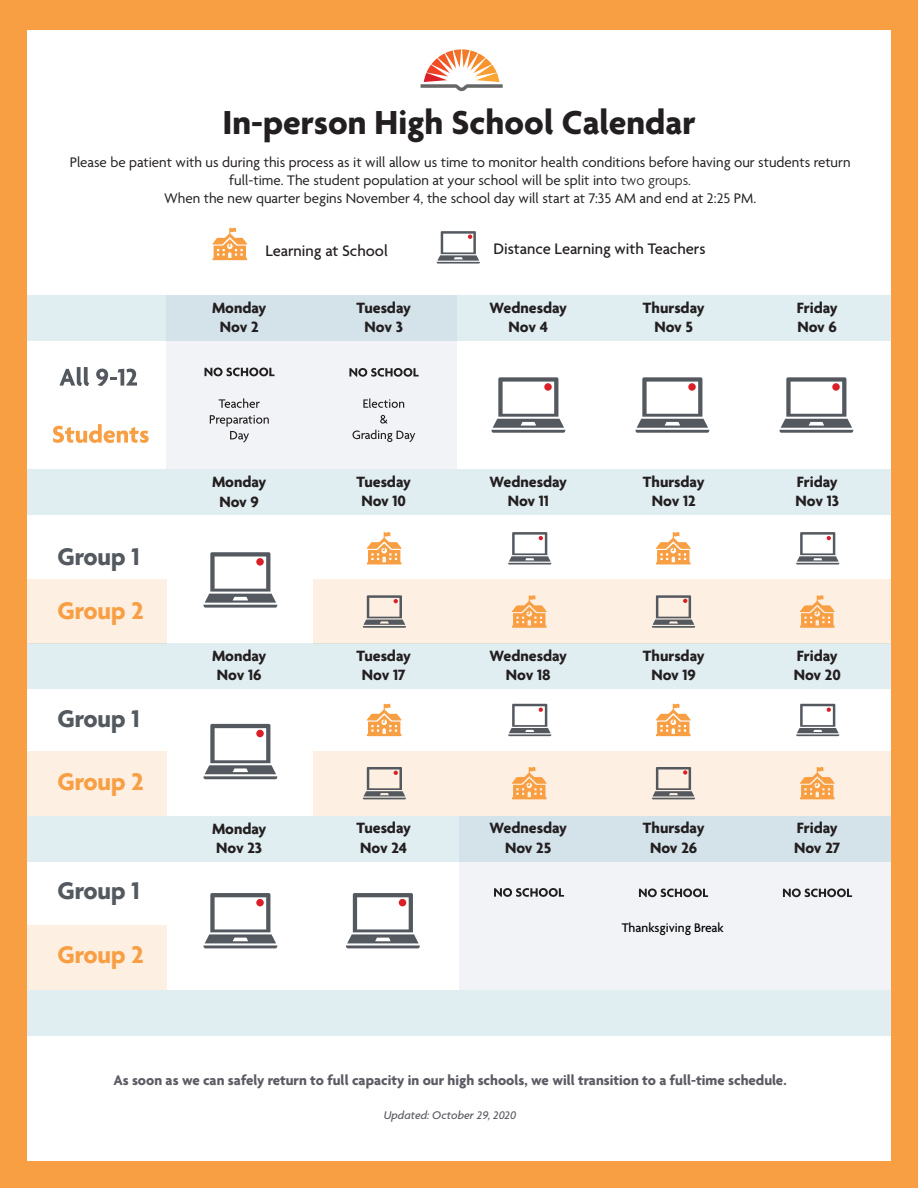
<style>
.page{position:relative;width:918px;height:1188px;background:#f89f44}
.page>*{position:absolute;margin:0;border:0;box-sizing:border-box;transform-origin:0 0}
.t1{font:700 36px "Agenda";color:#231f20}
.t2{font:700 25.95px "Agenda";color:#545960}
.t3{font:700 25.95px "Agenda";color:#f89f44}
.t4{font:500 16.5px "Agenda";color:#231f20}
.t5{font:700 16.05px/19.4px "Agenda";color:#231f20;text-align:center}
.t6{font:15px/18px "Agenda";color:#231f20;text-align:center}
.t7{font:700 15px "Agenda";color:#5b5b63}
.t8{font:500 13.5px "Agenda";color:#000}
.t9{font:italic 500 12px "Agenda";color:#5b5b63}
.s1{font-weight:300}
</style>
<div class="page">
<div style="left:27px;top:30px;width:864px;height:1131px;background:#fff"></div>
<div style="left:459px;top:816px;width:432px;height:174px;background:#f1f3f7"></div>
<svg style="left:421px;top:49px;width:82px;height:42px"></svg>
<svg style="left:212px;top:228px;width:35px;height:32px"></svg>
<svg style="left:437px;top:231px;width:43px;height:33px"></svg>
<div style="left:313px;top:579px;width:587px;height:64px;background:#fdf0e3"></div>
<div style="left:27px;top:579px;width:139px;height:64px;background:#fdf0e3"></div>
<div style="left:27px;top:469px;width:864px;height:46px;background:#e0edf1"></div>
<svg style="left:203px;top:552px;width:74px;height:56px"></svg>
<div style="left:256px;top:558px;width:8px;height:8px;background:#db1f26;border-radius:50%"></div>
<svg style="left:203px;top:893px;width:74px;height:55px"></svg>
<div style="left:256px;top:899px;width:8px;height:7px;background:#db1f26;border-radius:50%"></div>
<svg style="left:203px;top:724px;width:74px;height:55px"></svg>
<div style="left:256px;top:730px;width:8px;height:7px;background:#db1f26;border-radius:50%"></div>
<svg style="left:346px;top:893px;width:74px;height:55px"></svg>
<div style="left:399px;top:899px;width:7px;height:7px;background:#db1f26;border-radius:50%"></div>
<div style="left:166px;top:295px;width:291px;height:174px;background:#f1f3f7"></div>
<div style="left:27px;top:295px;width:864px;height:46px;background:#e0edf1"></div>
<svg style="left:205px;top:368px;width:70px;height:8px"></svg>
<svg style="left:219px;top:398px;width:41px;height:10px"></svg>
<svg style="left:210px;top:415px;width:59px;height:28px"></svg>
<svg style="left:349px;top:368px;width:70px;height:9px"></svg>
<svg style="left:363px;top:398px;width:41px;height:10px"></svg>
<svg style="left:380px;top:415px;width:8px;height:9px"></svg>
<svg style="left:352px;top:430px;width:63px;height:12px"></svg>
<svg style="left:494px;top:888px;width:70px;height:9px"></svg>
<svg style="left:639px;top:888px;width:69px;height:9px"></svg>
<svg style="left:783px;top:888px;width:69px;height:9px"></svg>
<svg style="left:59px;top:367px;width:30px;height:19px"></svg>
<svg style="left:96px;top:369px;width:41px;height:17px"></svg>
<svg style="left:53px;top:424px;width:96px;height:19px"></svg>
<svg style="left:491px;top:377px;width:74px;height:56px"></svg>
<div style="left:544px;top:383px;width:8px;height:8px;background:#db1f26;border-radius:50%"></div>
<svg style="left:635px;top:377px;width:74px;height:56px"></svg>
<div style="left:688px;top:383px;width:8px;height:8px;background:#db1f26;border-radius:50%"></div>
<svg style="left:779px;top:377px;width:74px;height:56px"></svg>
<div style="left:832px;top:383px;width:8px;height:8px;background:#db1f26;border-radius:50%"></div>
<div style="left:27px;top:751px;width:139px;height:65px;background:#fdf0e3"></div>
<div style="left:313px;top:751px;width:581px;height:65px;background:#fdf0e3"></div>
<svg style="left:367px;top:704px;width:35px;height:32px"></svg>
<svg style="left:656px;top:704px;width:35px;height:32px"></svg>
<svg style="left:512px;top:767px;width:35px;height:32px"></svg>
<svg style="left:508px;top:704px;width:43px;height:32px"></svg>
<svg style="left:800px;top:767px;width:35px;height:32px"></svg>
<svg style="left:796px;top:704px;width:43px;height:32px"></svg>
<svg style="left:363px;top:767px;width:43px;height:32px"></svg>
<svg style="left:652px;top:767px;width:43px;height:32px"></svg>
<svg style="left:367px;top:532px;width:35px;height:33px"></svg>
<svg style="left:656px;top:532px;width:35px;height:33px"></svg>
<svg style="left:512px;top:595px;width:35px;height:33px"></svg>
<svg style="left:508px;top:532px;width:43px;height:33px"></svg>
<svg style="left:800px;top:595px;width:35px;height:33px"></svg>
<svg style="left:796px;top:532px;width:43px;height:33px"></svg>
<svg style="left:363px;top:595px;width:43px;height:33px"></svg>
<svg style="left:652px;top:595px;width:43px;height:33px"></svg>
<div style="left:27px;top:925px;width:139px;height:65px;background:#fdf0e3"></div>
<div style="left:27px;top:990px;width:864px;height:46px;background:#e0edf1"></div>
<div style="left:27px;top:643px;width:864px;height:46px;background:#e0edf1"></div>
<div style="left:27px;top:816px;width:864px;height:46px;background:#d4e3ea"></div>
<h1 class="t1" style="left:222px;top:103px;width:475px">In-person High School Calendar</h1>
<p class="t6" style="left:70px;top:154px;width:782px">Please be patient with us during this process as it will allow us time to monitor health conditions before having our students return full-time. The student population at your school will be split into <span class="s1">two groups.<br></span>When the new quarter begins November 4, the school day will start at 7:35 AM and end at 2:25 PM.</p>
<p class="t4" style="left:265px;top:242px;width:124px">Learning at School</p>
<p class="t4" style="left:493px;top:240px;width:214px">Distance Learning with Teachers</p>
<p class="t5" style="left:212px;top:299px;width:56px">Monday<br>Nov 2</p>
<p class="t5" style="left:357px;top:299px;width:56px">Tuesday<br>Nov 3</p>
<p class="t5" style="left:490px;top:299px;width:79px">Wednesday<br>Nov 4</p>
<p class="t5" style="left:643px;top:299px;width:63px">Thursday<br>Nov 5</p>
<p class="t5" style="left:797px;top:299px;width:42px;text-align:left">Friday<br>Nov 6</p>
<h2 class="t2" style="left:57px;top:543px;width:84px">Group 1</h2>
<h2 class="t3" style="left:57px;top:597px;width:88px">Group 2</h2>
<h2 class="t2" style="left:57px;top:705px;width:84px">Group 1</h2>
<h2 class="t3" style="left:57px;top:768px;width:88px">Group 2</h2>
<h2 class="t2" style="left:57px;top:877px;width:84px">Group 1</h2>
<h2 class="t3" style="left:57px;top:941px;width:88px">Group 2</h2>
<p class="t5" style="left:212px;top:474px;width:56px">Monday<br>Nov 9</p>
<p class="t5" style="left:357px;top:473px;width:56px">Tuesday<br>Nov 10</p>
<p class="t5" style="left:490px;top:473px;width:79px">Wednesday<br>Nov 11</p>
<p class="t5" style="left:643px;top:473px;width:63px">Thursday<br>Nov 12</p>
<p class="t5" style="left:796px;top:473px;width:45px;text-align:left">Friday<br>Nov 13</p>
<p class="t5" style="left:212px;top:647px;width:56px">Monday<br>Nov 16</p>
<p class="t5" style="left:357px;top:647px;width:56px">Tuesday<br>Nov 17</p>
<p class="t5" style="left:490px;top:647px;width:79px">Wednesday<br>Nov 18</p>
<p class="t5" style="left:643px;top:647px;width:63px">Thursday<br>Nov 19</p>
<p class="t5" style="left:794px;top:647px;width:49px;text-align:left">Friday<br>Nov 20</p>
<p class="t5" style="left:212px;top:820px;width:56px;text-align:left">Monday<br>Nov 23</p>
<p class="t5" style="left:357px;top:820px;width:56px;text-align:left">Tuesday<br>Nov 24</p>
<p class="t5" style="left:490px;top:820px;width:79px">Wednesday<br>Nov 25</p>
<p class="t5" style="left:643px;top:820px;width:63px">Thursday<br>Nov 26</p>
<p class="t5" style="left:794px;top:820px;width:48px;text-align:left">Friday<br>Nov 27</p>
<p class="t8" style="left:622px;top:921px;width:104px">Thanksgiving Break</p>
<p class="t7" style="left:113px;top:1073px;width:675px">As soon as we can safely return to full capacity in our high schools, we will transition to a full-time schedule.</p>
<p class="t9" style="left:384px;top:1108px;width:134px">Updated: October 29, 2020</p>
</div>
